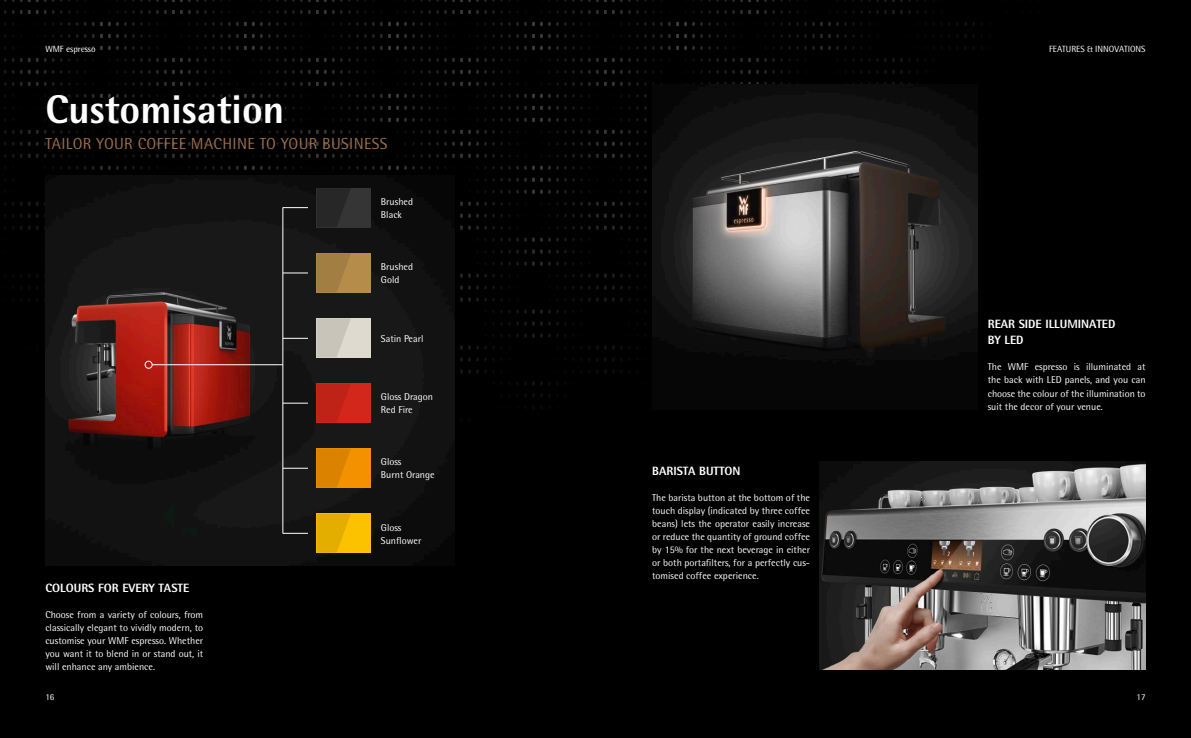
<style>
.page{position:relative;width:1191px;height:738px;background:#fff}
.page>*{position:absolute;margin:0;border:0;box-sizing:border-box;transform-origin:0 0}
.t1{font:700 40px "WMF Rotis";color:#fff}
.t2{font:16px "WMF Rotis";letter-spacing:.02em;color:#996d4d}
.t3{font:700 12px "WMF Rotis";color:#fff}
.t4{font:10px/13px "WMF Rotis";color:#fff;text-align:justify}
.t5{font:9px "WMF Rotis";color:#fff}
</style>
<div class="page">
<div style="left:0;top:0;width:1191px;height:737px;background:#000"></div>
<img style="left:820px;top:461px;width:325px;height:208px">
<img style="left:652px;top:84px;width:325px;height:281px">
<img style="left:45px;top:175px;width:410px;height:390px">
<svg style="left:284px;top:338px;width:24px;height:1px"></svg>
<svg style="left:284px;top:272px;width:24px;height:1px"></svg>
<svg style="left:284px;top:402px;width:24px;height:1px"></svg>
<svg style="left:284px;top:467px;width:24px;height:1px"></svg>
<svg style="left:284px;top:532px;width:24px;height:1px"></svg>
<hr style="left:283px;top:207px;width:1px;height:326px;background:#fff">
<div style="left:316px;top:253px;width:55px;height:39px;background:#b58c4a"></div>
<div style="left:316px;top:188px;width:55px;height:39px;background:#353536"></div>
<div style="left:316px;top:318px;width:55px;height:39px;background:#dfdacf"></div>
<div style="left:316px;top:383px;width:55px;height:39px;background:#d4271b"></div>
<div style="left:316px;top:448px;width:55px;height:39px;background:#f39100"></div>
<div style="left:316px;top:513px;width:55px;height:39px;background:#fcc200"></div>
<svg style="left:317px;top:253px;width:33px;height:39px"></svg>
<svg style="left:317px;top:189px;width:33px;height:38px"></svg>
<svg style="left:317px;top:318px;width:33px;height:39px"></svg>
<svg style="left:317px;top:384px;width:33px;height:38px"></svg>
<svg style="left:316px;top:449px;width:35px;height:38px"></svg>
<svg style="left:316px;top:514px;width:35px;height:38px"></svg>
<div style="left:145px;top:361px;width:7px;height:7px;border:1px solid #fff;border-radius:50%"></div>
<hr style="left:152px;top:364px;width:131px;height:1px;background:#fff">
<svg style="left:283px;top:207px;width:25px;height:1px"></svg>
<p class="t5" style="left:45px;top:44px;width:52px">WMF espresso</p>
<p class="t1" style="left:45px;top:84px;width:240px">Customisation</p>
<p class="t2" style="left:45px;top:134px;width:344px">TAILOR YOUR COFFEE MACHINE TO YOUR BUSINESS</p>
<p class="t4" style="left:381px;top:195px;width:34px">Brushed</p>
<p class="t4" style="left:381px;top:208px;width:23px">Black</p>
<p class="t4" style="left:381px;top:260px;width:34px">Brushed</p>
<p class="t4" style="left:381px;top:273px;width:20px">Gold</p>
<p class="t4" style="left:381px;top:331px;width:44px">Satin Pearl</p>
<p class="t4" style="left:381px;top:390px;width:54px">Gloss Dragon</p>
<p class="t4" style="left:381px;top:403px;width:33px">Red Fire</p>
<p class="t4" style="left:381px;top:455px;width:22px">Gloss</p>
<p class="t4" style="left:381px;top:468px;width:55px">Burnt Orange</p>
<p class="t3" style="left:45px;top:579px;width:145px">COLOURS FOR EVERY TASTE</p>
<p class="t4" style="left:45px;top:607px;width:159px">Choose from a variety of colours, from classically elegant to vividly modern, to customise your WMF espresso. Whether you want it to blend in or stand out, it will enhance any ambience.</p>
<p class="t4" style="left:381px;top:520px;width:22px">Gloss</p>
<p class="t4" style="left:381px;top:533px;width:42px">Sunflower</p>
<p class="t3" style="left:652px;top:462px;width:90px">BARISTA BUTTON</p>
<p class="t4" style="left:652px;top:490px;width:159px">The barista button at the bottom of the touch display (indicated by three coffee beans) lets the operator easily increase or reduce the quantity of ground coffee by 15% for the next beverage in either or both portafilters, for a perfectly cus&shy;tomised coffee experience.</p>
<p class="t5" style="left:1049px;top:44px;width:98px">FEATURES &amp; INNOVATIONS</p>
<p class="t3" style="left:987px;top:316px;width:129px">REAR SIDE ILLUMINATED</p>
<p class="t3" style="left:987px;top:332px;width:37px">BY LED</p>
<p class="t4" style="left:987px;top:360px;width:159px">The WMF espresso is illuminated at the back with LED panels, and you can choose the colour of the illumination to suit the decor of your venue.</p>
<p class="t5" style="left:45px;top:690px;width:11px">16</p>
<p class="t5" style="left:1136px;top:690px;width:11px">17</p>
</div>
